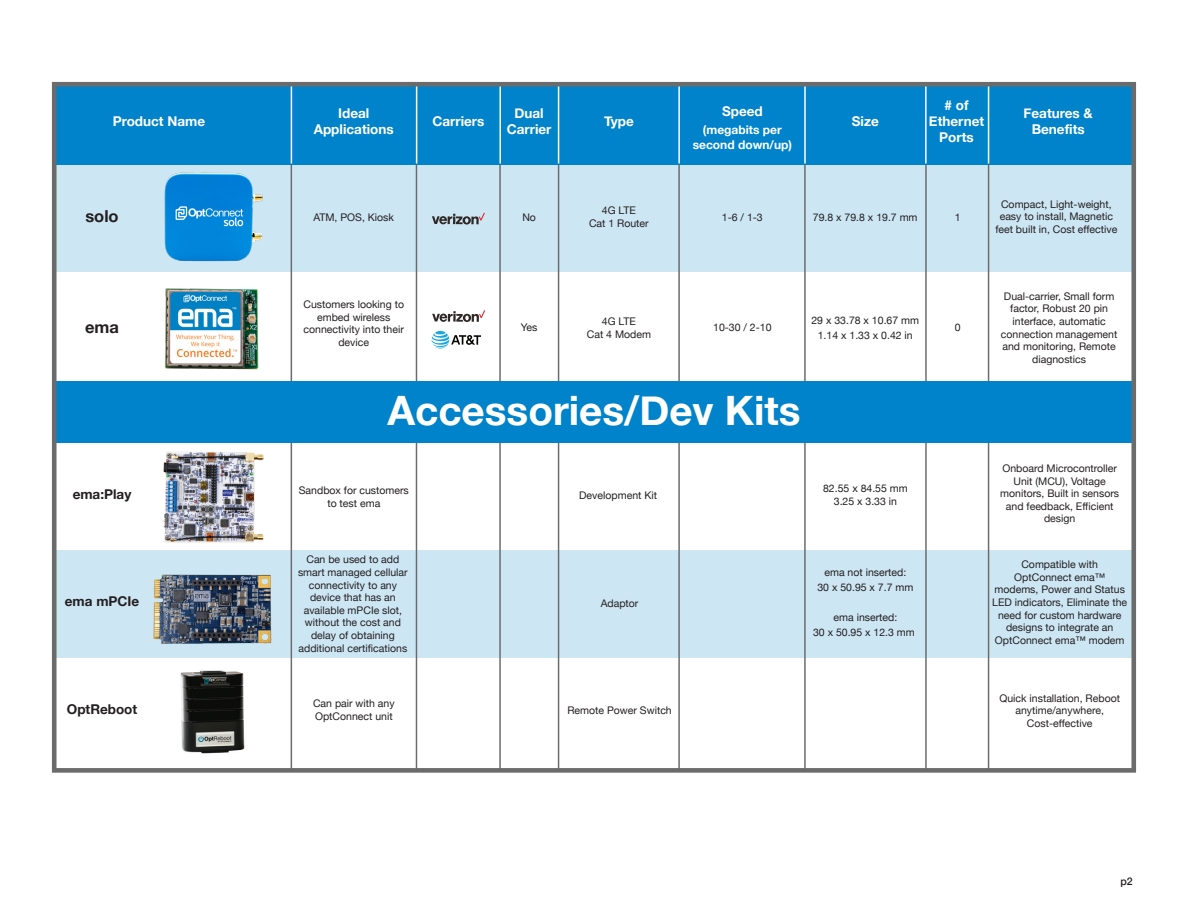
<style>
.page{position:relative;width:1188px;height:918px;background:#fff}
.page>*{position:absolute;margin:0;border:0;box-sizing:border-box;transform-origin:0 0}
.t1{font:700 40.5px "Helvetica Neue";color:#fff}
.t2{font:700 16.5px "Helvetica Neue";color:#231f20}
.t3{font:700 13.5px/16.2px "Helvetica Neue";color:#fff;text-align:center}
.t4{font:700 13.5px "Helvetica Neue";color:#231f20}
.t5{font:700 12px/14.4px "Helvetica Neue";color:#fff;text-align:center}
.t6{font:10.5px/12.6px "Helvetica Neue";color:#231f20;text-align:center}
.t7{font:500 10.5px "Helvetica Neue";color:#231f20}
</style>
<div class="page">
<div style="left:54px;top:164px;width:1080px;height:108px;background:#cde6f4"></div>
<div style="left:54px;top:550px;width:1080px;height:108px;background:#cde6f4"></div>
<hr style="left:291px;top:162px;width:1px;height:608px;background:#6b6b6b">
<hr style="left:416px;top:164px;width:1px;height:607px;background:#6b6b6b">
<hr style="left:499px;top:164px;width:2px;height:607px;background:#6b6b6b">
<hr style="left:558px;top:164px;width:1px;height:607px;background:#6b6b6b">
<hr style="left:678px;top:164px;width:2px;height:607px;background:#6b6b6b">
<hr style="left:804px;top:164px;width:2px;height:607px;background:#6b6b6b">
<hr style="left:988px;top:164px;width:1px;height:607px;background:#6b6b6b">
<hr style="left:925px;top:164px;width:2px;height:607px;background:#6b6b6b">
<div style="left:53px;top:84px;width:1082px;height:81px;background:#0083ca"></div>
<hr style="left:291px;top:84px;width:1px;height:79px;background:#fff">
<hr style="left:416px;top:84px;width:1px;height:79px;background:#fff">
<hr style="left:499px;top:84px;width:2px;height:79px;background:#fff">
<hr style="left:558px;top:84px;width:1px;height:79px;background:#fff">
<hr style="left:678px;top:84px;width:2px;height:79px;background:#fff">
<hr style="left:804px;top:84px;width:2px;height:79px;background:#fff">
<hr style="left:988px;top:84px;width:1px;height:79px;background:#fff">
<hr style="left:925px;top:84px;width:2px;height:79px;background:#fff">
<div style="left:53px;top:382px;width:1082px;height:61px;background:#0083ca"></div>
<div style="left:52px;top:82px;width:1084px;height:691px;border:5px solid #6b6b6b"></div>
<svg style="left:432px;top:213px;width:53px;height:12px"></svg>
<svg style="left:432px;top:310px;width:53px;height:12px"></svg>
<svg style="left:432px;top:331px;width:49px;height:18px"></svg>
<img style="left:164px;top:172px;width:99px;height:90px">
<img style="left:162px;top:451px;width:102px;height:92px">
<img style="left:153px;top:574px;width:119px;height:70px">
<img style="left:180px;top:670px;width:65px;height:84px">
<img style="left:164px;top:288px;width:95px;height:82px">
<p class="t3" style="left:113px;top:114px;width:94px">Product Name</p>
<p class="t3" style="left:314px;top:106px;width:81px">Ideal<br>Applications</p>
<p class="t3" style="left:432px;top:114px;width:53px">Carriers</p>
<p class="t3" style="left:507px;top:106px;width:46px">Dual<br>Carrier</p>
<p class="t3" style="left:604px;top:114px;width:31px">Type</p>
<p class="t3" style="left:722px;top:104px;width:42px">Speed</p>
<p class="t5" style="left:693px;top:123px;width:101px">(megabits per second down/up)</p>
<p class="t3" style="left:852px;top:114px;width:28px">Size</p>
<p class="t3" style="left:929px;top:97px;width:57px"># of<br>Ethernet<br>Ports</p>
<p class="t3" style="left:1024px;top:106px;width:71px">Features &amp;<br>Benefits</p>
<h2 class="t2" style="left:85px;top:203px;width:35px">solo</h2>
<p class="t6" style="left:314px;top:212px;width:82px">ATM, POS, Kiosk</p>
<p class="t6" style="left:522px;top:211px;width:15px">No</p>
<p class="t6" style="left:589px;top:205px;width:61px">4G LTE<br>Cat 1 Router</p>
<p class="t6" style="left:722px;top:211px;width:42px">1-6 / 1-3</p>
<p class="t6" style="left:813px;top:211px;width:106px">79.8 x 79.8 x 19.7 mm</p>
<p class="t6" style="left:955px;top:211px;width:7px">1</p>
<h2 class="t2" style="left:85px;top:314px;width:35px">ema</h2>
<p class="t6" style="left:303px;top:299px;width:102px">Customers looking to embed wireless connectivity into their device</p>
<p class="t6" style="left:521px;top:322px;width:18px">Yes</p>
<p class="t6" style="left:587px;top:316px;width:66px">4G LTE<br>Cat 4 Modem</p>
<p class="t6" style="left:713px;top:322px;width:60px">10-30 / 2-10</p>
<p class="t6" style="left:811px;top:313px;width:109px;line-height:15px">29 x 33.78 x 10.67 mm<br>1.14 x 1.33 x 0.42 in</p>
<p class="t6" style="left:955px;top:322px;width:7px">0</p>
<h1 class="t1" style="left:387px;top:379px;width:415px">Accessories/Dev Kits</h1>
<p class="t4" style="left:73px;top:484px;width:60px">ema:Play</p>
<p class="t6" style="left:299px;top:485px;width:112px">Sandbox for customers to test ema</p>
<p class="t6" style="left:579px;top:489px;width:79px">Development Kit</p>
<p class="t6" style="left:823px;top:483px;width:86px">82.55 x 84.55 mm<br>3.25 x 3.33 in</p>
<p class="t4" style="left:65px;top:591px;width:76px">ema mPCIe</p>
<p class="t6" style="left:298px;top:554px;width:111px">Can be used to add smart managed cellular connectivity to any device that has an available mPCIe slot, without the cost and delay of obtaining additional certifications</p>
<p class="t6" style="left:601px;top:598px;width:39px">Adaptor</p>
<p class="t4" style="left:67px;top:699px;width:72px">OptReboot</p>
<p class="t6" style="left:313px;top:698px;width:83px;text-align:left">Can pair with any<br>OptConnect unit</p>
<p class="t6" style="left:567px;top:704px;width:106px">Remote Power Switch</p>
<p class="t6" style="left:817px;top:565px;width:97px;line-height:15px">ema not inserted:<br>30 x 50.95 x 7.7 mm</p>
<p class="t6" style="left:813px;top:610px;width:103px;line-height:15px">ema inserted:<br>30 x 50.95 x 12.3 mm</p>
<p class="t6" style="left:995px;top:198px;width:124px">Compact, Light-weight, easy to install, Magnetic feet built in, Cost effective</p>
<p class="t6" style="left:1001px;top:290px;width:118px">Dual-carrier, Small form factor, Robust 20 pin interface, automatic connection management and monitoring, Remote diagnostics</p>
<p class="t6" style="left:1000px;top:462px;width:120px">Onboard Microcontroller<br>Unit (MCU), Voltage monitors, Built in sensors and feedback, Efficient design</p>
<p class="t6" style="left:992px;top:559px;width:136px">Compatible with<br>OptConnect ema™ modems, Power and Status<br>LED indicators, Eliminate the need for custom hardware designs to integrate an<br>OptConnect ema™ modem</p>
<p class="t6" style="left:999px;top:692px;width:122px">Quick installation, Reboot anytime/anywhere,<br>Cost-effective</p>
<p class="t7" style="left:1120px;top:873px;width:14px">p2</p>
</div>
